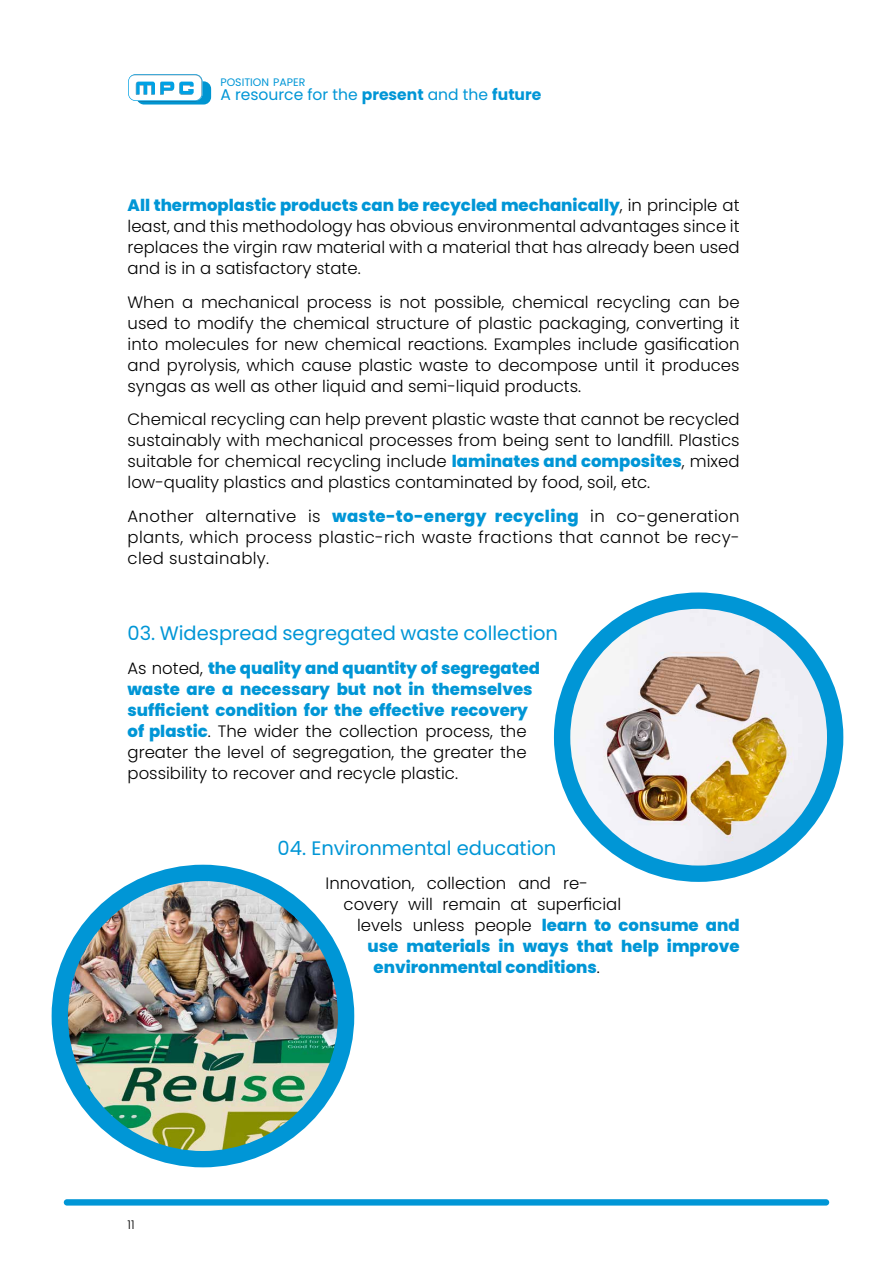
<style>
.page{position:relative;width:893px;height:1263px;background:#fff}
.page>*{position:absolute;margin:0;border:0;box-sizing:border-box;transform-origin:0 0}
.t1{font:19.5px "Poppins";color:#0096d6}
.t2{font:300 16.5px/21px "Poppins";color:#000;text-align:justify}
.t3{font:800 16.5px "Poppins";color:#0096d6}
.t4{font:15.6px "Poppins";color:#0096d6}
.t5{font:300 12px "Poppins";color:#000}
.t6{font:10.8px "Poppins";color:#0096d6}
.s1{font-weight:700}
.s2{font-weight:800;color:#0096d6}
.s3{font-weight:300;color:#000}
</style>
<div class="page">
<svg style="left:128px;top:74px;width:75px;height:27px"></svg>
<div style="left:129px;top:75px;width:73px;height:25px;background:#fff;border-radius:7px"></div>
<svg style="left:131px;top:75px;width:80px;height:29px"></svg>
<div style="left:64px;top:1199px;width:765px;height:6px;background:#0096d6;border-radius:3px"></div>
<img style="left:562px;top:601px;width:273px;height:273px;border-radius:137px">
<div style="left:554px;top:592px;width:289px;height:290px;border:16px solid #0096d6;border-radius:50%"></div>
<img style="left:60px;top:873px;width:286px;height:286px;border-radius:143px">
<div style="left:52px;top:865px;width:302px;height:302px;border:16px solid #0096d6;border-radius:50%"></div>
<p class="t6" style="left:220px;top:76px;width:86px">POSITION PAPER</p>
<p class="t4" style="left:220px;top:86px;width:322px">A resource for the <span class="s1">present</span> and the <span class="s1">future</span></p>
<p class="t2" style="left:128px;top:195px;width:614px"><span class="s2">All thermoplastic products can be recycled mechanically</span>, in principle at least, and this methodology has obvious environmental advantages since it replaces the virgin raw material with a material that has already been used and is in a satisfactory state.</p>
<p class="t2" style="left:128px;top:291px;width:614px">When a mechanical process is not possible, chemical recycling can be used to modify the chemical structure of plastic packaging, converting it into molecules for new chemical reactions. Examples include gasification and pyrolysis, which cause plastic waste to decompose until it produces syngas as well as other liquid and semi-liquid products.</p>
<p class="t2" style="left:128px;top:409px;width:614px">Chemical recycling can help prevent plastic waste that cannot be recycled sustainably with mechanical processes from being sent to landfill. Plastics suitable for chemical recycling include <span class="s2">laminates and composites</span>, mixed low-quality plastics and plastics contaminated by food, soil, etc.</p>
<p class="t2" style="left:128px;top:506px;width:614px">Another alternative is <span class="s2">waste-to-energy recycling</span> in co-generation plants, which process plastic-rich waste fractions that cannot be recy&shy;cled sustainably.</p>
<p class="t1" style="left:128px;top:622px;width:432px">03. Widespread segregated waste collection</p>
<p class="t2" style="left:128px;top:658px;width:414px;text-align:left">As noted, <span class="s2">the quality and quantity of segregated waste are a necessary but not in themselves sufficient condition for the effective recovery of plastic</span>. The wider the collection process, the greater the level of segregation, the greater the possibility to recover and recycle plastic.</p>
<p class="t5" style="left:128px;top:1218px;width:9px">11</p>
<p class="t1" style="left:278px;top:837px;width:280px">04. Environmental education</p>
<p class="t2" style="left:326px;top:873px;width:264px">Innovation, collection and re-</p>
<p class="t2" style="left:344px;top:894px;width:279px">covery will remain at superficial</p>
<p class="t2" style="left:357px;top:915px;width:384px">levels unless people <span class="s2">learn to consume and</span></p>
<p class="t3" style="left:368px;top:937px;width:374px">use materials in ways that help improve</p>
<p class="t3" style="left:374px;top:958px;width:228px">environmental conditions<span class="s3">.</span></p>
</div>
